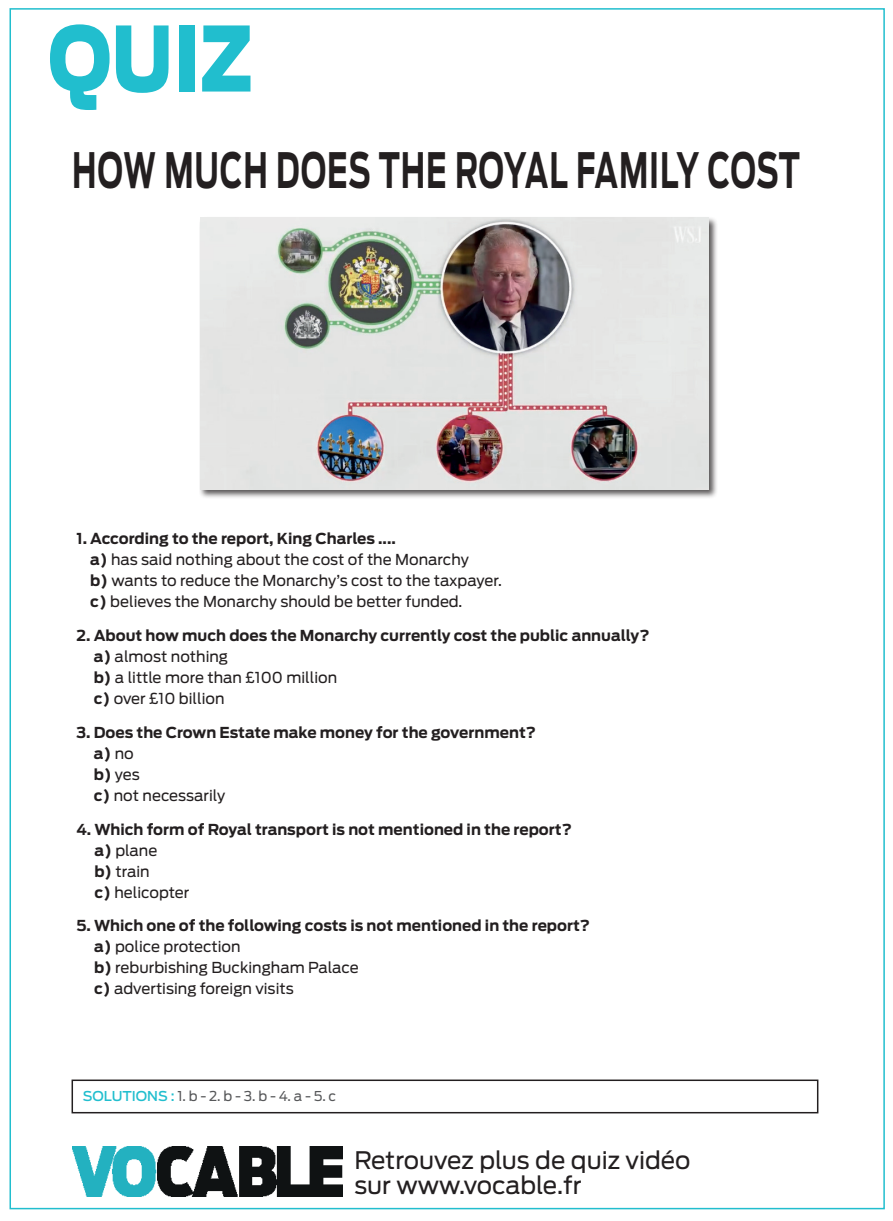
<style>
.page{position:relative;width:893px;height:1221px;background:#fff}
.page>*{position:absolute;margin:0;border:0;box-sizing:border-box;transform-origin:0 0}
.t1{font:900 89.1px "Antenna";color:#21bece;scale:.83 1}
.t2{font:700 48.45px "Antenna";letter-spacing:.025em;color:#231f20;scale:.62 1}
.t3{font:24px/25.5px "Antenna";color:#231f20}
.t4{font:15px/21px "Antenna";color:#231f20}
.t5{font:700 15px/21px "Antenna";color:#231f20}
.t6{font:13.5px "Antenna";color:#57585a}
.s1{font-weight:700}
.s2{font-weight:400}
.s3{font-weight:500;color:#21bece}
</style>
<div class="page">
<div style="left:72px;top:1079px;width:746px;height:34px;border:2px solid #231f20"></div>
<div style="left:199px;top:216px;width:519px;height:283px;background:#231f20;opacity:.75"></div>
<img style="left:200px;top:218px;width:508px;height:271px">
<img style="left:72px;top:1146px;width:270px;height:50px">
<h1 class="t1" style="left:48px;top:6px;width:248px">QUIZ</h1>
<h2 class="t2" style="left:72px;top:141px;width:1175px">HOW MUCH DOES THE ROYAL FAMILY COST</h2>
<p class="t4" style="left:90px;top:528px;width:413px;text-indent:-14px"><span class="s1">1. According to the report, King Charles ....<br>a)</span> has said nothing about the cost of the Monarchy<br><span class="s1">b)</span> wants to reduce the Monarchy’s cost to the taxpayer. <span class="s1">c)</span> believes the Monarchy should be better funded.</p>
<p class="t5" style="left:94px;top:625px;width:557px;text-indent:-17px">2. About how much does the Monarchy currently cost the public annually? a) <span class="s2">almost nothing<br></span>b) <span class="s2">a little more than £100 million<br></span>c) <span class="s2">over £10 billion</span></p>
<p class="t5" style="left:94px;top:722px;width:444px;text-indent:-17px">3. Does the Crown Estate make money for the government? a) <span class="s2">no<br></span>b) <span class="s2">yes<br></span>c) <span class="s2">not necessarily</span></p>
<p class="t5" style="left:94px;top:818px;width:479px;text-indent:-18px">4. Which form of Royal transport is not mentioned in the report? a) <span class="s2">plane<br></span>b) <span class="s2">train<br></span>c) <span class="s2">helicopter</span></p>
<p class="t4" style="left:94px;top:915px;width:498px;text-indent:-18px"><span class="s1">5. Which one of the following costs is not mentioned in the report? a)</span> police protection<br><span class="s1">b)</span> reburbishing Buckingham Palace<br><span class="s1">c)</span> advertising foreign visits</p>
<p class="t6" style="left:83px;top:1087px;width:255px"><span class="s3">SOLUTIONS :</span> 1. b - 2. b - 3. b - 4. a - 5. c</p>
<h3 class="t3" style="left:354px;top:1147px;width:338px">Retrouvez plus de quiz vidéo sur www.vocable.fr</h3>
</div>
